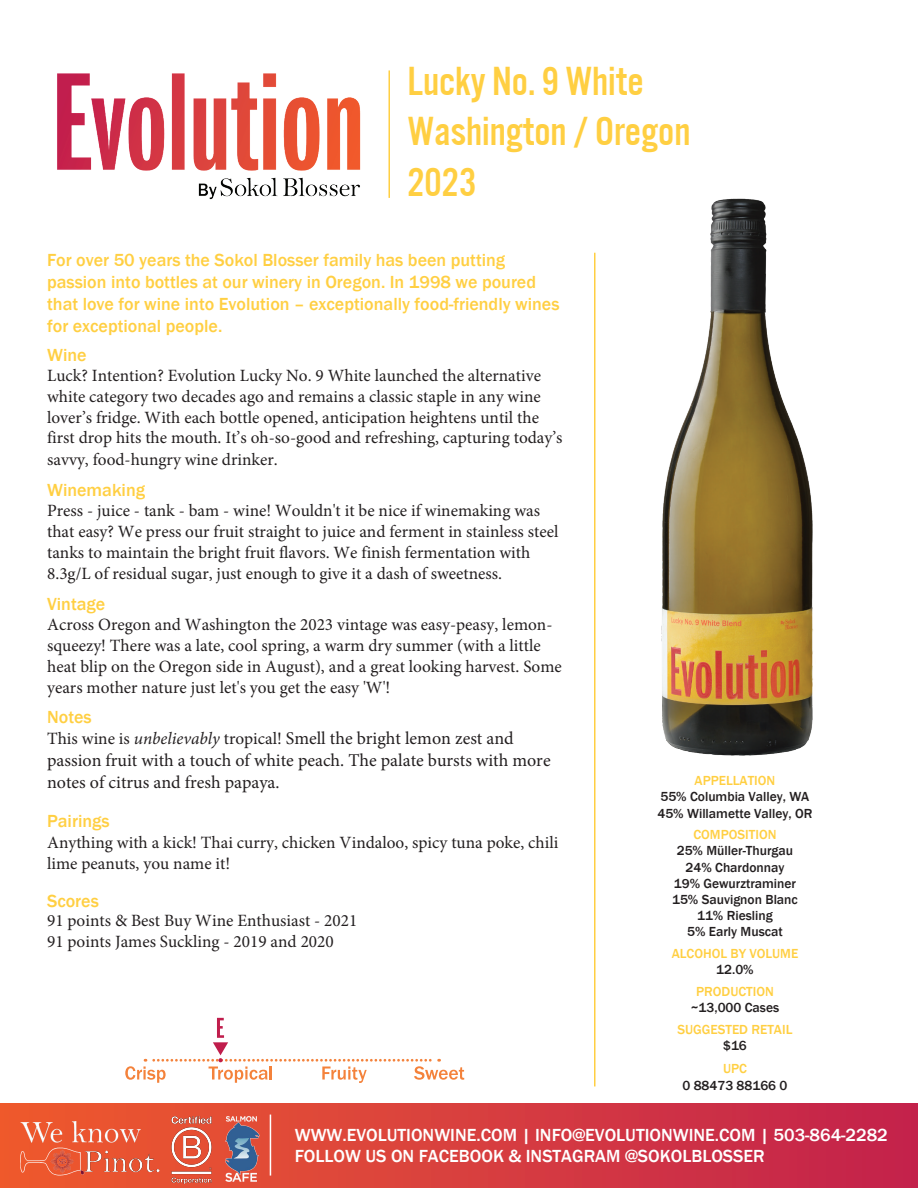
<style>
.page{position:relative;width:918px;height:1188px;background:#fff}
.page>*{position:absolute;margin:0;border:0;box-sizing:border-box;transform-origin:0 0}
.t1{font:42px/50.4px "Alternate Got No 3 D";color:#ffcf42}
.t2{font:500 18px/21.8px "Franklin Gothic";color:#ffcf42}
.t3{font:18px/22px "Minion Pro";color:#231f20}
.t4{font:500 18px/21.6px "Franklin Gothic";color:#fff}
.t5{font:500 18px "Franklin Gothic";color:#ffcf42}
.t6{font:17.25px/21px "Minion Pro";color:#231f20}
.t7{font:500 13.5px/16.2px "Franklin Gothic";color:#231f20;text-align:center}
.t8{font:500 13.5px/16.2px "Franklin Gothic";color:#231f20;text-align:center}
.t9{font:500 13.5px/16.2px "Franklin Gothic";color:#ffcf42;text-align:center}
.t10{font:500 13.5px "Franklin Gothic";color:#ffd043}
.s1{font-size:17.25px}
.s2{font-style:italic;font-size:17.25px}
.s3{color:#ffcf42}
.s4{font-style:inherit}
.s5{color:#231f20}
</style>
<div class="page">
<img style="left:57px;top:73px;width:304px;height:127px">
<img style="left:661px;top:198px;width:152px;height:558px">
<div style="left:0;top:1104px;width:918px;height:84px;background:linear-gradient(to right,#ef5c2e,#c2224d)"></div>
<hr style="left:388px;top:70px;width:2px;height:128px;background:#ffcf42">
<hr style="left:594px;top:253px;width:2px;height:833px;background:#ffcf42">
<svg style="left:125px;top:1018px;width:339px;height:65px"></svg>
<hr style="left:270px;top:1115px;width:1px;height:61px;background:#fff">
<img style="left:166px;top:1115px;width:53px;height:68px">
<img style="left:225px;top:1117px;width:34px;height:65px">
<img style="left:11px;top:1111px;width:155px;height:75px">
<h1 class="t1" style="left:407px;top:57px;width:285px">Lucky No. 9 White<br>Washington / Oregon<br>2023</h1>
<p class="t2" style="left:47px;top:249px;width:514px">For over 50 years the Sokol Blosser family has been putting passion into bottles at our winery in Oregon. In 1998 we poured that love for wine into Evolution – exceptionally food-friendly wines for exceptional people.</p>
<p class="t5" style="left:47px;top:344px;width:41px">Wine</p>
<p class="t6" style="left:47px;top:365px;width:517px">Luck? Intention? Evolution Lucky No. 9 White launched the alternative white category two decades ago and remains a classic staple in any wine lover’s fridge. With each bottle opened, anticipation heightens until the first drop hits the mouth. It’s oh-so-good and refreshing, capturing today’s savvy, food-hungry wine drinker.</p>
<p class="t5" style="left:47px;top:479px;width:99px">Winemaking</p>
<p class="t6" style="left:47px;top:500px;width:513px">Press - juice - tank - bam - wine! Wouldn't it be nice if winemaking was that easy? We press our fruit straight to juice and ferment in stainless steel tanks to maintain the bright fruit flavors. We finish fermentation with 8.3g/L of residual sugar, just enough to give it a dash of sweetness.</p>
<p class="t5" style="left:47px;top:592px;width:60px">Vintage</p>
<p class="t6" style="left:47px;top:614px;width:516px">Across Oregon and Washington the 2023 vintage was easy-peasy, lemon&shy;squeezy! There was a late, cool spring, a warm dry summer (with a little heat blip on the Oregon side in August), and a great looking harvest. Some years mother nature just let's you get the easy 'W'!</p>
<p class="t5" style="left:47px;top:706px;width:46px">Notes</p>
<p class="t3" style="left:47px;top:727px;width:505px"><span class="s1">This wine is</span> <span class="s2">unbelievably</span> <span class="s1">tropical!</span> Smell the bright lemon zest and passion fruit with a touch of white peach. The palate bursts with more notes of citrus and fresh papaya.</p>
<p class="t5" style="left:47px;top:810px;width:64px">Pairings</p>
<p class="t6" style="left:47px;top:831px;width:513px;line-height:21.6px">Anything with a kick! Thai curry, chicken Vindaloo, spicy tuna poke, chili lime peanuts, you name it!</p>
<p class="t5" style="left:47px;top:890px;width:53px">Scores</p>
<p class="t6" style="left:47px;top:911px;width:312px;line-height:20.2px">91 points &amp; Best Buy Wine Enthusiast - 2021<br>91 points James Suckling - 2019 and 2020</p>
<p class="t8" style="left:657px;top:773px;width:157px"><span class="s3">APPELLATION<br></span><span class="s4">55</span>% Columbia Valley, WA<br><span class="s4">45</span>% Willamette Valley, OR</p>
<p class="t7" style="left:672px;top:827px;width:127px"><span class="s3">COMPOSITION<br></span><span class="s4">25% M</span>üller-Thurgau<br><span class="s4">24%</span> Chardonnay<br><span class="s4">19%</span> Gewurztraminer<br><span class="s4">15%</span> Sauvignon Blanc<br><span class="s4">11%</span> Riesling<br><span class="s4">5%</span> Early Muscat</p>
<p class="t9" style="left:672px;top:946px;width:128px">ALCOHOL BY VOLUME</p>
<p class="t8" style="left:716px;top:962px;width:39px">12.0%</p>
<p class="t9" style="left:691px;top:983px;width:90px">PRODUCTION <span class="s5">~</span><span class="s5">13</span><span class="s5">,000 Cases</span></p>
<p class="t9" style="left:678px;top:1021px;width:116px">SUGGESTED RETAIL</p>
<p class="t8" style="left:723px;top:1037px;width:25px">$16</p>
<p class="t10" style="left:723px;top:1061px;width:25px">UPC</p>
<p class="t7" style="left:682px;top:1077px;width:107px">0 88473 88166 0</p>
<p class="t4" style="left:295px;top:1124px;width:594px">WWW.EVOLUTIONWINE.COM | INFO@EVOLUTIONWINE.COM | 503-864-2282<br>FOLLOW US ON FACEBOOK <span class="s4">&amp;</span> INSTAGRAM @<span class="s4">SOKOLBLOSSER</span></p>
</div>
